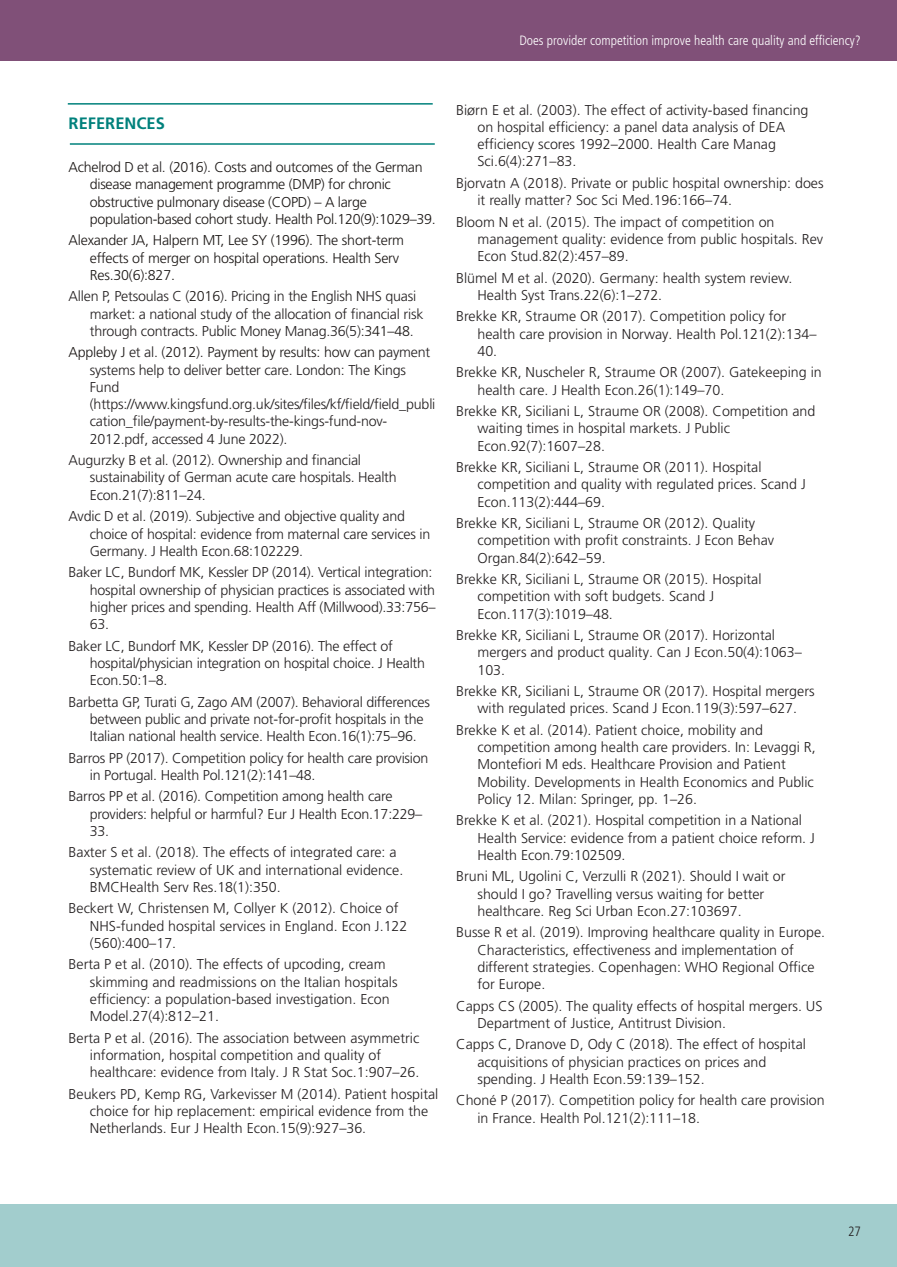
<style>
.page{position:relative;width:897px;height:1267px;background:#fff}
.page>*{position:absolute;margin:0;border:0;box-sizing:border-box;transform-origin:0 0}
.t1{font:700 16.5px "Frutiger LT Pro";color:#00817c}
.t2{font:300 14.25px/17.2px "Frutiger LT Pro";color:#231f20}
.t3{font:300 14.25px/17.2px "Frutiger LT Pro";letter-spacing:-.02em;color:#1b1715}
.t4{font:300 condensed 13.5px "Frutiger LT Pro";color:#fff}
.t5{font:300 condensed 13.5px "Frutiger LT Pro";color:#231f20}
.s1{color:#231f20}
.s2{color:#1b1715}
</style>
<div class="page">
<div style="left:2px;top:0;width:895px;height:61px;background:#805078"></div>
<div style="left:2px;top:1205px;width:895px;height:62px;background:#a2cdcd"></div>
<hr style="left:0;top:0;width:2px;height:61px;background:#805078">
<hr style="left:0;top:1205px;width:2px;height:62px;background:#a2cdcd">
<hr style="left:70px;top:143px;width:365px;height:2px;background:#00817c">
<hr style="left:68px;top:103px;width:365px;height:2px;background:#00817c">
<p class="t4" style="left:519px;top:34px;width:343px">Does provider competition improve health care quality and efficiency?</p>
<p class="t1" style="left:69px;top:114px;width:98px">REFERENCES</p>
<p class="t3" style="left:90px;top:160px;width:347px;text-indent:-21px">Achelrod D <span class="s1">et al. (</span>2016<span class="s1">).</span> Costs and outcomes of the German disease management programme (DMP) for chronic obstructive pulmonary disease (COPD) – A large population-based cohort study. Health Pol.120(9):1029–39.</p>
<p class="t3" style="left:90px;top:233px;width:316px;text-indent:-21px">Alexander JA, Halpern MT, Lee SY (1996). The short-term effects of merger on hospital operations. Health Serv<br>Res.30(6):827.</p>
<p class="t2" style="left:90px;top:289px;width:335px;text-indent:-21px">Allen P, Petsoulas C (<span class="s2">2016</span>). Pricing in the English NHS quasi market: a national study of the allocation of financial risk through contracts. Public Money Manag.36(5)<span class="s2">:341–48</span>.</p>
<p class="t2" style="left:90px;top:345px;width:347px;text-indent:-21px"><span class="s2">Appleby J</span> et al. (<span class="s2">2012</span>). <span class="s2">Payment by results: how can p</span>ayment systems help to deliver better care. London: The Kings Fund (https://www.kingsfund.org.uk/sites/files/kf/field/field_publi cation_file/payment-by-results-the-kings-fund-nov-2012.pdf, accessed 4 June 2022).</p>
<p class="t2" style="left:90px;top:453px;width:308px;text-indent:-21px">Augurzky B et al. (2012). Ownership and financial sustainability of German acute care hospitals. Health<br>Econ.21(7):811–24.</p>
<p class="t2" style="left:90px;top:509px;width:342px;text-indent:-21px">Avdic D et al. (2019). Subjective and objective quality and choice of hospital: evidence from maternal care services in<br>Germany. J Health Econ.68:102229.</p>
<p class="t2" style="left:90px;top:565px;width:347px;text-indent:-21px">Baker LC, Bundorf MK, Kessler DP (2014). Vertical integration: hospital ownership of physician practices is associated with higher prices and spending. Health Aff (Millwood).33:756– 63.</p>
<p class="t2" style="left:90px;top:638px;width:337px;text-indent:-21px">Baker LC, Bundorf MK, Kessler DP (2016). The effect of hospital/physician integration on hospital choice. J Health<br>Econ.50:1–8.</p>
<p class="t2" style="left:90px;top:694px;width:342px;text-indent:-21px">Barbetta GP, Turati G, Zago AM (2007). Behavioral differences between public and private not‐for‐profit hospitals in the<br>Italian national health service. Health Econ.16(1):75–96.</p>
<p class="t2" style="left:90px;top:750px;width:340px;text-indent:-21px">Barros PP (2017). Competition policy for health care provision in Portugal. Health Pol.121(2):141–48.</p>
<p class="t2" style="left:90px;top:789px;width:334px;text-indent:-21px">Barros PP et al. (2016). Competition among health care providers: helpful or harmful? Eur J Health Econ.17:229–<br>33.</p>
<p class="t2" style="left:90px;top:845px;width:315px;text-indent:-21px">Baxter S et al. (2018). The effects of integrated care: a systematic review of UK and international evidence.<br>BMCHealth Serv Res.18(1):350.</p>
<p class="t2" style="left:90px;top:901px;width:319px;text-indent:-21px">Beckert W, Christensen M, Collyer K (2012). Choice of<br>NHS‐funded hospital services in England. Econ J.122 (560):400–17.</p>
<p class="t2" style="left:90px;top:957px;width:309px;text-indent:-21px">Berta P et al. (2010). The effects of upcoding, cream skimming and readmissions on the Italian hospitals efficiency: a population-based investigation. Econ Model.27(4):812–21.</p>
<p class="t2" style="left:90px;top:1030px;width:331px;text-indent:-21px">Berta P et al. (2016). The association between asymmetric information, hospital competition and quality of healthcare: evidence from Italy. J R Stat Soc.1:907–26.</p>
<p class="t2" style="left:90px;top:1086px;width:350px;text-indent:-21px">Beukers PD, Kemp RG, Varkevisser M (2014). Patient hospital choice for hip replacement: empirical evidence from the<br>Netherlands. Eur J Health Econ.15(9):927–36.</p>
<p class="t2" style="left:477px;top:102px;width:333px;text-indent:-21px">Biørn E et al. (2003). The effect of activity-based financing on hospital efficiency: a panel data analysis of DEA efficiency scores 1992–2000. Health Care Manag Sci.6(4):271–83.</p>
<p class="t2" style="left:477px;top:175px;width:348px;text-indent:-21px">Bjorvatn A (2018). Private or public hospital ownership: does it really matter? Soc Sci Med.196:166–74.</p>
<p class="t2" style="left:477px;top:214px;width:347px;text-indent:-21px">Bloom N et al. (2015). The impact of competition on management quality: evidence from public hospitals. Rev<br>Econ Stud.82(2):457–89.</p>
<p class="t2" style="left:477px;top:270px;width:316px;text-indent:-21px">Blümel M et al. (2020). Germany: health system review.<br>Health Syst Trans.22(6):1–272.</p>
<p class="t2" style="left:477px;top:309px;width:341px;text-indent:-21px">Brekke KR, Straume OR (2017). Competition policy for health care provision in Norway. Health Pol.121(2):134–<br>40.</p>
<p class="t2" style="left:477px;top:365px;width:346px;text-indent:-21px">Brekke KR, Nuscheler R, Straume OR (2007). Gatekeeping in health care. J Health Econ.26(1):149–70.</p>
<p class="t2" style="left:477px;top:404px;width:339px;text-indent:-21px">Brekke KR, Siciliani L, Straume OR (2008). Competition and waiting times in hospital markets. J Public<br>Econ.92(7):1607–28.</p>
<p class="t2" style="left:477px;top:460px;width:330px;text-indent:-21px">Brekke KR, Siciliani L, Straume OR (2011). Hospital competition and quality with regulated prices. Scand J<br>Econ.113(2):444–69.</p>
<p class="t2" style="left:477px;top:516px;width:298px;text-indent:-21px">Brekke KR, Siciliani L, Straume OR (2012). Quality competition with profit constraints. J Econ Behav<br>Organ.84(2):642–59.</p>
<p class="t2" style="left:477px;top:572px;width:286px;text-indent:-21px">Brekke KR, Siciliani L, Straume OR (2015). Hospital competition with soft budgets. Scand J<br>Econ.117(3):1019–48.</p>
<p class="t2" style="left:477px;top:628px;width:326px;text-indent:-21px">Brekke KR, Siciliani L, Straume OR (2017). Horizontal mergers and product quality. Can J Econ.50(4):1063–<br>103.</p>
<p class="t2" style="left:456px;top:684px;width:360px;text-align:center">Brekke KR, Siciliani L, Straume OR (2017). Hospital mergers with regulated prices. Scand J Econ.119(3):597–627.</p>
<p class="t2" style="left:477px;top:722px;width:340px;text-indent:-21px">Brekke K et al. (2014). Patient choice, mobility and competition among health care providers. In: Levaggi R, Montefiori M eds. Healthcare Provision and Patient Mobility. Developments in Health Economics and Public Policy 12. Milan: Springer, pp. 1–26.</p>
<p class="t2" style="left:477px;top:813px;width:339px;text-indent:-21px">Brekke K et al. (2021). Hospital competition in a National<br>Health Service: evidence from a patient choice reform. J<br>Health Econ.79:102509.</p>
<p class="t2" style="left:477px;top:869px;width:310px;text-indent:-21px">Bruni ML, Ugolini C, Verzulli R (2021). Should I wait or should I go? Travelling versus waiting for better healthcare. Reg Sci Urban Econ.27:103697.</p>
<p class="t2" style="left:477px;top:925px;width:349px;text-indent:-21px">Busse R et al. (2019). Improving healthcare quality in Europe.<br>Characteristics, effectiveness and implementation of different strategies. Copenhagen: WHO Regional Office for Europe.</p>
<p class="t2" style="left:477px;top:998px;width:347px;text-indent:-21px">Capps CS (2005). The quality effects of hospital mergers. US<br>Department of Justice, Antitrust Division.</p>
<p class="t2" style="left:477px;top:1037px;width:330px;text-indent:-21px">Capps C, Dranove D, Ody C (2018). The effect of hospital acquisitions of physician practices on prices and spending. J Health Econ.59:139–152.</p>
<p class="t2" style="left:477px;top:1093px;width:349px;text-indent:-21px">Choné P (2017). Competition policy for health care provision in France. Health Pol.121(2):111–18.</p>
<p class="t5" style="left:848px;top:1226px;width:14px">27</p>
</div>
